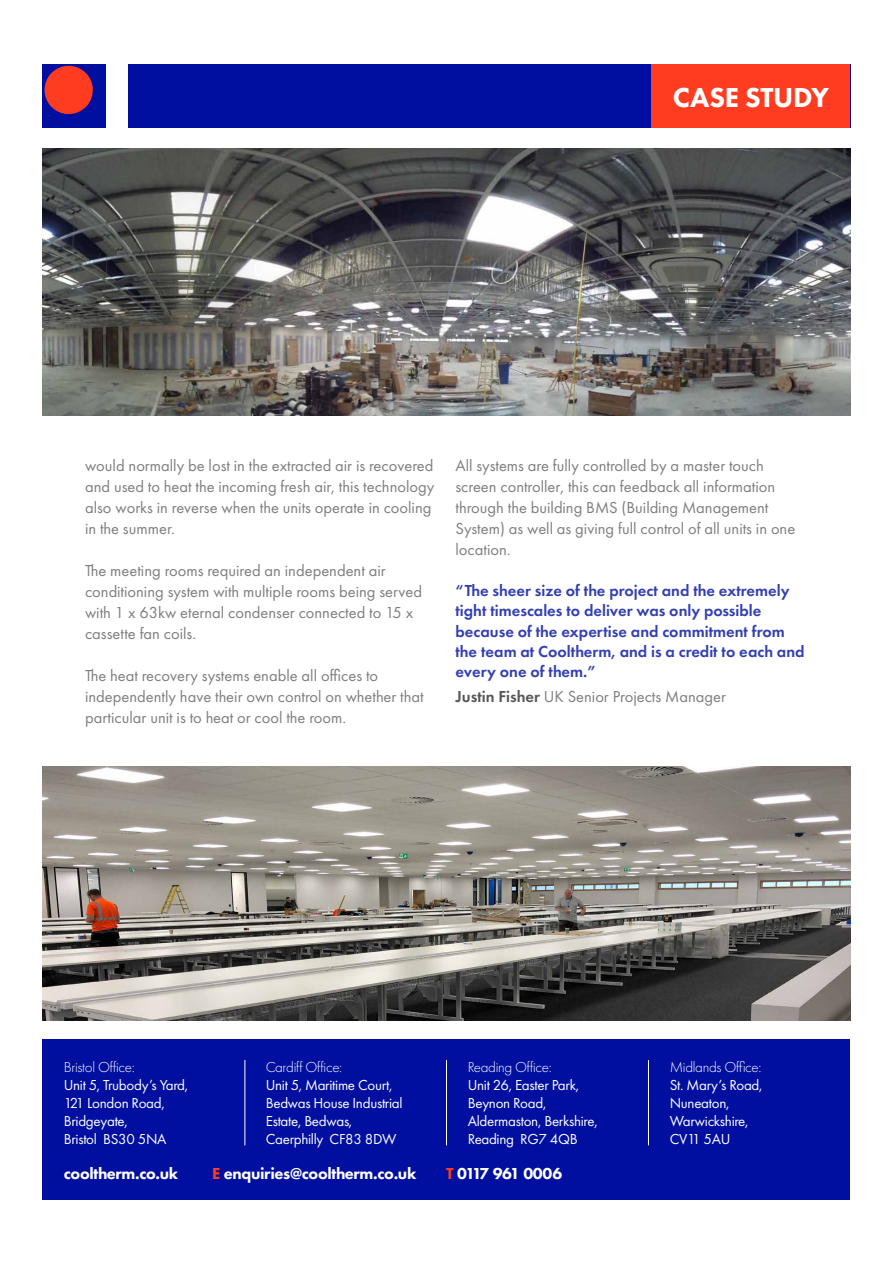
<style>
.page{position:relative;width:893px;height:1263px;background:#fff}
.page>*{position:absolute;margin:0;border:0;box-sizing:border-box;transform-origin:0 0}
.t1{font:800 28.5px "Futura PT";letter-spacing:-.005em;color:#fff}
.t2{font:16.5px/21px "Futura PT";color:#7e7e7d}
.t3{font:600 16.5px/20.2px "Futura PT";color:#333fb2}
.t4{font:800 16.5px "Futura PT";letter-spacing:-.02em;color:#fff}
.t5{font:800 16.5px "Futura PT";letter-spacing:-.05em;color:#fff}
.t6{font:15px/18px "Futura PT";letter-spacing:-.02em;color:#fff}
.t7{font:300 15px "Futura PT";letter-spacing:-.02em;color:#fff}
.s1{font-weight:600;color:#575756}
.s2{color:#ff3c1f}
</style>
<div class="page">
<div style="left:43px;top:1039px;width:807px;height:160px;background:#000f9f"></div>
<img style="left:43px;top:766px;width:807px;height:254px">
<div style="left:128px;top:64px;width:722px;height:64px;background:#000f9f"></div>
<div style="left:651px;top:64px;width:199px;height:64px;background:#ff3c1f"></div>
<div style="left:43px;top:64px;width:63px;height:64px;background:#000f9f"></div>
<svg style="left:42px;top:64px;width:51px;height:53px"></svg>
<img style="left:43px;top:149px;width:807px;height:266px">
<hr style="left:446px;top:1060px;width:1px;height:85px;background:#fff">
<hr style="left:244px;top:1060px;width:1px;height:85px;background:#fff">
<hr style="left:648px;top:1060px;width:1px;height:85px;background:#fff">
<h1 class="t1" style="left:673px;top:79px;width:158px">CASE STUDY</h1>
<p class="t2" style="left:85px;top:454px;width:351px">would normally be lost in the extracted air is recovered and used to heat the incoming fresh air, this technology also works in reverse when the units operate in cooling in the summer.</p>
<p class="t2" style="left:85px;top:560px;width:339px">The meeting rooms required an independent air conditioning system with multiple rooms being served with 1 x 63kw eternal condenser connected to 15 x cassette fan coils.</p>
<p class="t2" style="left:85px;top:665px;width:340px">The heat recovery systems enable all offices to independently have their own control on whether that particular unit is to heat or cool the room.</p>
<p class="t2" style="left:455px;top:454px;width:341px">All systems are fully controlled by a master touch screen controller, this can feedback all information through the building BMS (Building Management System) as well as giving full control of all units in one location.</p>
<p class="t3" style="left:455px;top:580px;width:351px">“The sheer size of the project and the extremely tight timescales to deliver was only possible because of the expertise and commitment from the team at Cooltherm, and is a credit to each and every one of them.”</p>
<p class="t2" style="left:455px;top:686px;width:272px"><span class="s1">Justin Fisher</span> UK Senior Projects Manager</p>
<p class="t7" style="left:64px;top:1058px;width:72px">Bristol Office:</p>
<p class="t6" style="left:64px;top:1075px;width:126px">Unit 5, Trubody’s Yard,<br>121 London Road,<br>Bridgeyate,<br>Bristol BS30 5NA</p>
<p class="t7" style="left:266px;top:1058px;width:78px">Cardiff Office:</p>
<p class="t6" style="left:266px;top:1075px;width:138px">Unit 5, Maritime Court,<br>Bedwas House Industrial<br>Estate, Bedwas,<br>Caerphilly CF83 8DW</p>
<p class="t7" style="left:468px;top:1058px;width:86px">Reading Office:</p>
<p class="t6" style="left:468px;top:1075px;width:131px">Unit 26, Easter Park,<br>Beynon Road,<br>Aldermaston, Berkshire,<br>Reading RG7 4QB</p>
<p class="t7" style="left:670px;top:1058px;width:93px">Midlands Office:</p>
<p class="t6" style="left:670px;top:1075px;width:94px">St. Mary’s Road,<br>Nuneaton,<br>Warwickshire,<br>CV11 5AU</p>
<p class="t4" style="left:64px;top:1163px;width:116px">cooltherm.co.uk</p>
<p class="t4" style="left:212px;top:1163px;width:206px"><span class="s2">E</span> enquiries@cooltherm.co.uk</p>
<p class="t5" style="left:446px;top:1163px;width:118px"><span class="s2">T</span> 0117 961 0006</p>
</div>
